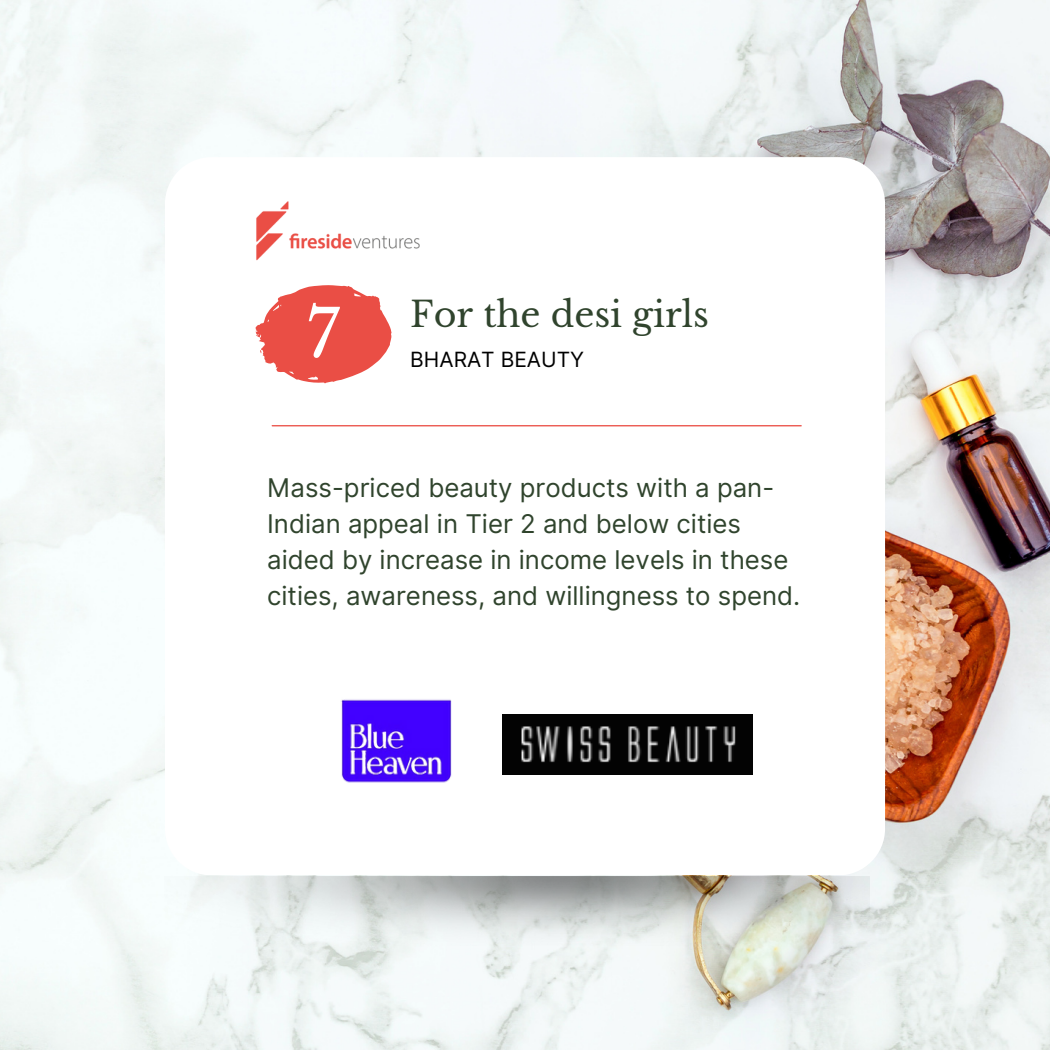
<style>
.page{position:relative;width:1050px;height:1050px;background:#fff}
.page>*{position:absolute;margin:0;border:0;box-sizing:border-box;transform-origin:0 0}
.t1{font:65.62px "Libre Baskerville";color:#fff}
.t2{font:35px "Libre Baskerville";color:#30442d}
.t3{font:25.72px/36.1px "Inter";color:#30442d}
.t4{font:21px "Inter";color:#000}
</style>
<div class="page">
<img style="left:0;top:0;width:1050px;height:1050px">
<div style="left:165px;top:157px;width:720px;height:718px;background:#fff;border-radius:47px"></div>
<img style="left:165px;top:877px;width:705px;height:68px">
<hr style="left:272px;top:425px;width:529px;height:1px;background:#ea4e45">
<svg style="left:255px;top:285px;width:137px;height:99px"></svg>
<img style="left:256px;top:201px;width:164px;height:60px">
<img style="left:503px;top:714px;width:250px;height:61px">
<img style="left:341px;top:699px;width:111px;height:84px">
<p class="t1" style="left:307px;top:294px;width:34px">7</p>
<p class="t2" style="left:410px;top:293px;width:300px">For the desi girls</p>
<p class="t4" style="left:410px;top:347px;width:175px">BHARAT BEAUTY</p>
<p class="t3" style="left:267px;top:470px;width:535px">Mass-priced beauty products with a pan-Indian appeal in Tier 2 and below cities aided by increase in income levels in these cities, awareness, and willingness to spend.</p>
</div>
